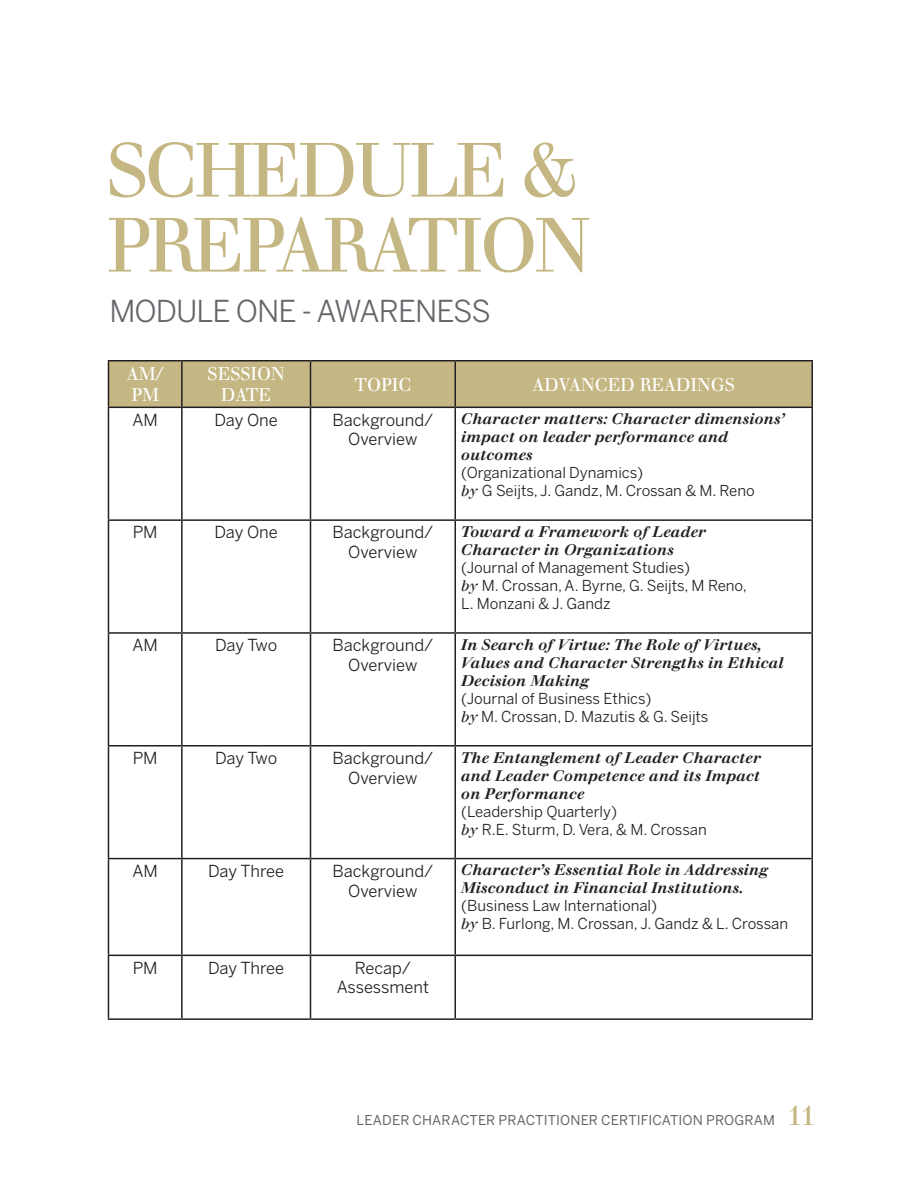
<style>
.page{position:relative;width:918px;height:1188px;background:#fff}
.page>*{position:absolute;margin:0;border:0;box-sizing:border-box;transform-origin:0 0}
.t1{font:75px/75px "Walbaum Com";letter-spacing:-.05em;color:#c5b783}
.t2{font:30px "Benton Sans";letter-spacing:-.03em;color:#63666a}
.t3{font:18px/21.6px "Walbaum Com";color:#fff}
.t4{font:16.5px/19.8px "Benton Sans";color:#231f20;text-align:center}
.t5{font:italic 700 15px/18px "Walbaum Com";color:#231f20}
.t6{font:15px/18px "Benton Sans";color:#231f20}
.t7{font:13.5px "Benton Sans";letter-spacing:.005em;color:#63666a}
.s1{font-family:"Benton Sans";font-weight:400;font-style:normal}
.s2{font-weight:400}
.s3{font-family:"Walbaum Com";font-weight:700;font-style:italic}
.s4{font-family:"Walbaum Com";font-style:italic}
.s5{font-family:"Walbaum Com";font-size:27px;color:#c5b783}
</style>
<div class="page">
<div style="left:108px;top:361px;width:74px;height:46px;background:#c5b783"></div>
<div style="left:183px;top:362px;width:629px;height:45px;background:#c5b783"></div>
<hr style="left:108px;top:360px;width:74px;height:2px;background:#231f20">
<hr style="left:108px;top:361px;width:1px;height:46px;background:#231f20">
<hr style="left:182px;top:360px;width:129px;height:2px;background:#231f20">
<hr style="left:181px;top:361px;width:2px;height:46px;background:#231f20">
<hr style="left:310px;top:360px;width:145px;height:2px;background:#231f20">
<hr style="left:310px;top:361px;width:1px;height:46px;background:#231f20">
<hr style="left:455px;top:360px;width:358px;height:2px;background:#231f20">
<hr style="left:454px;top:361px;width:2px;height:46px;background:#231f20">
<hr style="left:812px;top:361px;width:1px;height:46px;background:#231f20">
<hr style="left:108px;top:407px;width:74px;height:1px;background:#231f20">
<hr style="left:108px;top:408px;width:1px;height:111px;background:#231f20">
<hr style="left:182px;top:407px;width:129px;height:1px;background:#231f20">
<hr style="left:181px;top:408px;width:2px;height:111px;background:#231f20">
<hr style="left:310px;top:407px;width:145px;height:1px;background:#231f20">
<hr style="left:310px;top:408px;width:1px;height:111px;background:#231f20">
<hr style="left:455px;top:407px;width:358px;height:1px;background:#231f20">
<hr style="left:454px;top:408px;width:2px;height:111px;background:#231f20">
<hr style="left:812px;top:408px;width:1px;height:111px;background:#231f20">
<hr style="left:108px;top:519px;width:74px;height:2px;background:#231f20">
<hr style="left:108px;top:521px;width:1px;height:111px;background:#231f20">
<hr style="left:182px;top:519px;width:129px;height:2px;background:#231f20">
<hr style="left:181px;top:521px;width:2px;height:111px;background:#231f20">
<hr style="left:310px;top:519px;width:145px;height:2px;background:#231f20">
<hr style="left:310px;top:521px;width:1px;height:111px;background:#231f20">
<hr style="left:455px;top:519px;width:358px;height:2px;background:#231f20">
<hr style="left:454px;top:521px;width:2px;height:111px;background:#231f20">
<hr style="left:812px;top:521px;width:1px;height:111px;background:#231f20">
<hr style="left:108px;top:632px;width:74px;height:2px;background:#231f20">
<hr style="left:108px;top:634px;width:1px;height:111px;background:#231f20">
<hr style="left:182px;top:632px;width:129px;height:2px;background:#231f20">
<hr style="left:181px;top:634px;width:2px;height:111px;background:#231f20">
<hr style="left:310px;top:632px;width:145px;height:2px;background:#231f20">
<hr style="left:310px;top:634px;width:1px;height:111px;background:#231f20">
<hr style="left:455px;top:632px;width:358px;height:2px;background:#231f20">
<hr style="left:454px;top:634px;width:2px;height:111px;background:#231f20">
<hr style="left:812px;top:634px;width:1px;height:111px;background:#231f20">
<hr style="left:108px;top:745px;width:74px;height:2px;background:#231f20">
<hr style="left:108px;top:747px;width:1px;height:111px;background:#231f20">
<hr style="left:182px;top:745px;width:129px;height:2px;background:#231f20">
<hr style="left:181px;top:747px;width:2px;height:111px;background:#231f20">
<hr style="left:310px;top:745px;width:145px;height:2px;background:#231f20">
<hr style="left:310px;top:747px;width:1px;height:111px;background:#231f20">
<hr style="left:455px;top:745px;width:358px;height:2px;background:#231f20">
<hr style="left:454px;top:747px;width:2px;height:111px;background:#231f20">
<hr style="left:812px;top:747px;width:1px;height:111px;background:#231f20">
<hr style="left:108px;top:858px;width:74px;height:1px;background:#231f20">
<hr style="left:108px;top:859px;width:1px;height:96px;background:#231f20">
<hr style="left:182px;top:858px;width:129px;height:1px;background:#231f20">
<hr style="left:181px;top:859px;width:2px;height:96px;background:#231f20">
<hr style="left:310px;top:858px;width:145px;height:1px;background:#231f20">
<hr style="left:310px;top:859px;width:1px;height:96px;background:#231f20">
<hr style="left:455px;top:858px;width:358px;height:1px;background:#231f20">
<hr style="left:454px;top:859px;width:2px;height:96px;background:#231f20">
<hr style="left:812px;top:859px;width:1px;height:96px;background:#231f20">
<hr style="left:108px;top:955px;width:74px;height:1px;background:#231f20">
<hr style="left:108px;top:956px;width:1px;height:62px;background:#231f20">
<hr style="left:182px;top:955px;width:129px;height:1px;background:#231f20">
<hr style="left:181px;top:956px;width:2px;height:62px;background:#231f20">
<hr style="left:310px;top:955px;width:145px;height:1px;background:#231f20">
<hr style="left:310px;top:956px;width:1px;height:62px;background:#231f20">
<hr style="left:455px;top:955px;width:358px;height:1px;background:#231f20">
<hr style="left:454px;top:956px;width:2px;height:62px;background:#231f20">
<hr style="left:812px;top:956px;width:1px;height:62px;background:#231f20">
<hr style="left:108px;top:1018px;width:74px;height:2px;background:#231f20">
<hr style="left:182px;top:1018px;width:129px;height:2px;background:#231f20">
<hr style="left:310px;top:1018px;width:145px;height:2px;background:#231f20">
<hr style="left:455px;top:1018px;width:358px;height:2px;background:#231f20">
<p class="t1" style="left:106px;top:133px;width:486px">SCHEDULE &amp;<br>PREPARATION</p>
<p class="t2" style="left:109px;top:294px;width:383px">MODULE ONE - AWARENESS</p>
<p class="t3" style="left:127px;top:363px;width:38px">AM/<br>PM</p>
<p class="t3" style="left:208px;top:363px;width:79px;text-align:center">SESSION<br>DATE</p>
<p class="t3" style="left:354px;top:374px;width:59px">TOPIC</p>
<p class="t3" style="left:533px;top:374px;width:204px">ADVANCED READINGS</p>
<p class="t4" style="left:132px;top:409px;width:27px">AM</p>
<p class="t4" style="left:214px;top:409px;width:65px">Day One</p>
<p class="t4" style="left:333px;top:409px;width:102px">Background/<br>Overview</p>
<p class="t5" style="left:461px;top:410px;width:325px">Character matters: Character dimensions’ impact on leader performance and outcomes<br><span class="s1">(Organizational Dynamics)<br></span><span class="s2">by</span> <span class="s1">G Seijts, J. Gandz, M. Crossan &amp; M. Reno</span></p>
<p class="t4" style="left:133px;top:522px;width:26px">PM</p>
<p class="t4" style="left:214px;top:522px;width:65px">Day One</p>
<p class="t4" style="left:333px;top:522px;width:102px">Background/<br>Overview</p>
<p class="t6" style="left:461px;top:522px;width:287px"><span class="s3">Toward a Framework of Leader<br>Character in Organizations<br></span>(Journal of Management Studies)<br><span class="s4">by</span> M. Crossan, A. Byrne, G. Seijts, M Reno,<br>L. Monzani &amp; J. Gandz</p>
<p class="t4" style="left:132px;top:635px;width:27px">AM</p>
<p class="t4" style="left:215px;top:635px;width:64px">Day Two</p>
<p class="t4" style="left:333px;top:635px;width:102px">Background/<br>Overview</p>
<p class="t5" style="left:461px;top:636px;width:324px">In Search of Virtue: The Role of Virtues,<br>Values and Character Strengths in Ethical<br>Decision Making<br><span class="s1">(Journal of Business Ethics)<br></span><span class="s2">by</span> <span class="s1">M. Crossan, D. Mazutis &amp; G. Seijts</span></p>
<p class="t4" style="left:133px;top:748px;width:26px">PM</p>
<p class="t4" style="left:215px;top:748px;width:64px">Day Two</p>
<p class="t4" style="left:333px;top:748px;width:102px">Background/<br>Overview</p>
<p class="t5" style="left:461px;top:748px;width:301px">The Entanglement of Leader Character and Leader Competence and its Impact on Performance<br><span class="s1">(Leadership Quarterly)<br></span><span class="s2">by</span> <span class="s1">R.E. Sturm, D. Vera, &amp; M. Crossan</span></p>
<p class="t4" style="left:132px;top:861px;width:27px">AM</p>
<p class="t4" style="left:208px;top:861px;width:78px">Day Three</p>
<p class="t4" style="left:333px;top:861px;width:102px">Background/<br>Overview</p>
<p class="t5" style="left:461px;top:861px;width:328px">Character’s Essential Role in Addressing Misconduct in Financial Institutions. <span class="s1">(Business Law International)<br></span><span class="s2">by</span> <span class="s1">B. Furlong, M. Crossan, J. Gandz &amp; L. Crossan</span></p>
<p class="t4" style="left:133px;top:957px;width:26px">PM</p>
<p class="t4" style="left:208px;top:957px;width:78px">Day Three</p>
<p class="t4" style="left:337px;top:957px;width:94px">Recap/<br>Assessment</p>
<p class="t7" style="left:357px;top:1112px;width:461px">LEADER CHARACTER PRACTITIONER CERTIFICATION PROGRAM <span class="s5">11</span></p>
</div>
